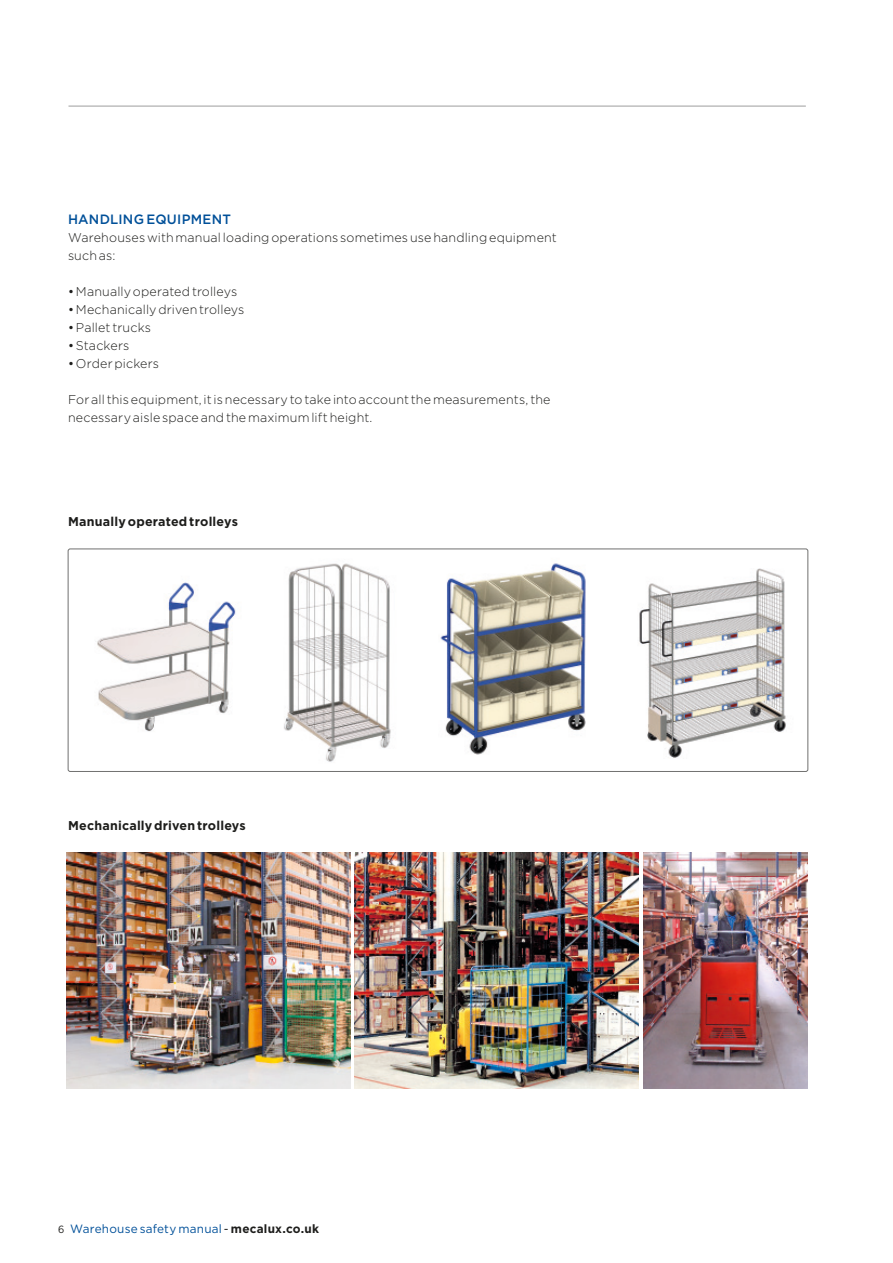
<style>
.page{position:relative;width:893px;height:1263px;background:#fff}
.page>*{position:absolute;margin:0;border:0;box-sizing:border-box;transform-origin:0 0}
.t1{font:500 13.5px "Gotham";letter-spacing:.02em;color:#005099}
.t2{font:300 12.75px/18px "Gotham";letter-spacing:.01em;color:#1d1d1b}
.t3{font:700 12.75px "Gotham";letter-spacing:.015em;color:#1d1d1b}
.t4{font:12px "Gotham";letter-spacing:.02em;color:#005099}
.s1{font-weight:400}
.s2{font-size:10.5px;color:#1d1d1b}
.s3{color:#1d1d1b}
.s4{font-weight:700;color:#1d1d1b}
</style>
<div class="page">
<hr style="left:68px;top:106px;width:738px;height:1px;background:#9d9d9d">
<div style="left:68px;top:549px;width:740px;height:223px;border:1px solid #70706f;border-radius:2px"></div>
<img style="left:284px;top:563px;width:107px;height:199px">
<img style="left:97px;top:582px;width:139px;height:150px">
<div style="left:79px;top:569px;width:166px;height:184px;border:1px solid #fff;border-radius:2px"></div>
<img style="left:440px;top:563px;width:146px;height:192px">
<img style="left:639px;top:569px;width:147px;height:189px">
<img style="left:66px;top:852px;width:284px;height:236px">
<img style="left:355px;top:852px;width:284px;height:236px">
<img style="left:643px;top:852px;width:165px;height:236px">
<p class="t1" style="left:68px;top:210px;width:164px">HANDLING EQUIPMENT</p>
<p class="t2" style="left:68px;top:228px;width:490px">Warehouses with manual loading operations sometimes use handling equipment such as:</p>
<p class="t2" style="left:68px;top:282px;width:171px"><span class="s1">•</span> Manually operated trolleys</p>
<p class="t2" style="left:68px;top:300px;width:178px"><span class="s1">•</span> Mechanically driven trolleys</p>
<p class="t2" style="left:68px;top:318px;width:85px"><span class="s1">•</span>Pallet trucks</p>
<p class="t2" style="left:68px;top:336px;width:63px"><span class="s1">•</span>Stackers</p>
<p class="t2" style="left:68px;top:354px;width:93px"><span class="s1">•</span> Order pickers</p>
<p class="t2" style="left:68px;top:390px;width:484px">For all this equipment, it is necessary to take into account the measurements, the necessary aisle space and the maximum lift height.</p>
<p class="t3" style="left:68px;top:513px;width:171px">Manually operated trolleys</p>
<p class="t3" style="left:68px;top:817px;width:179px">Mechanically driven trolleys</p>
<p class="t4" style="left:58px;top:1221px;width:263px"><span class="s2">6</span> Warehouse safety manual <span class="s3">-</span> <span class="s4">mecalux.co.uk</span></p>
</div>
